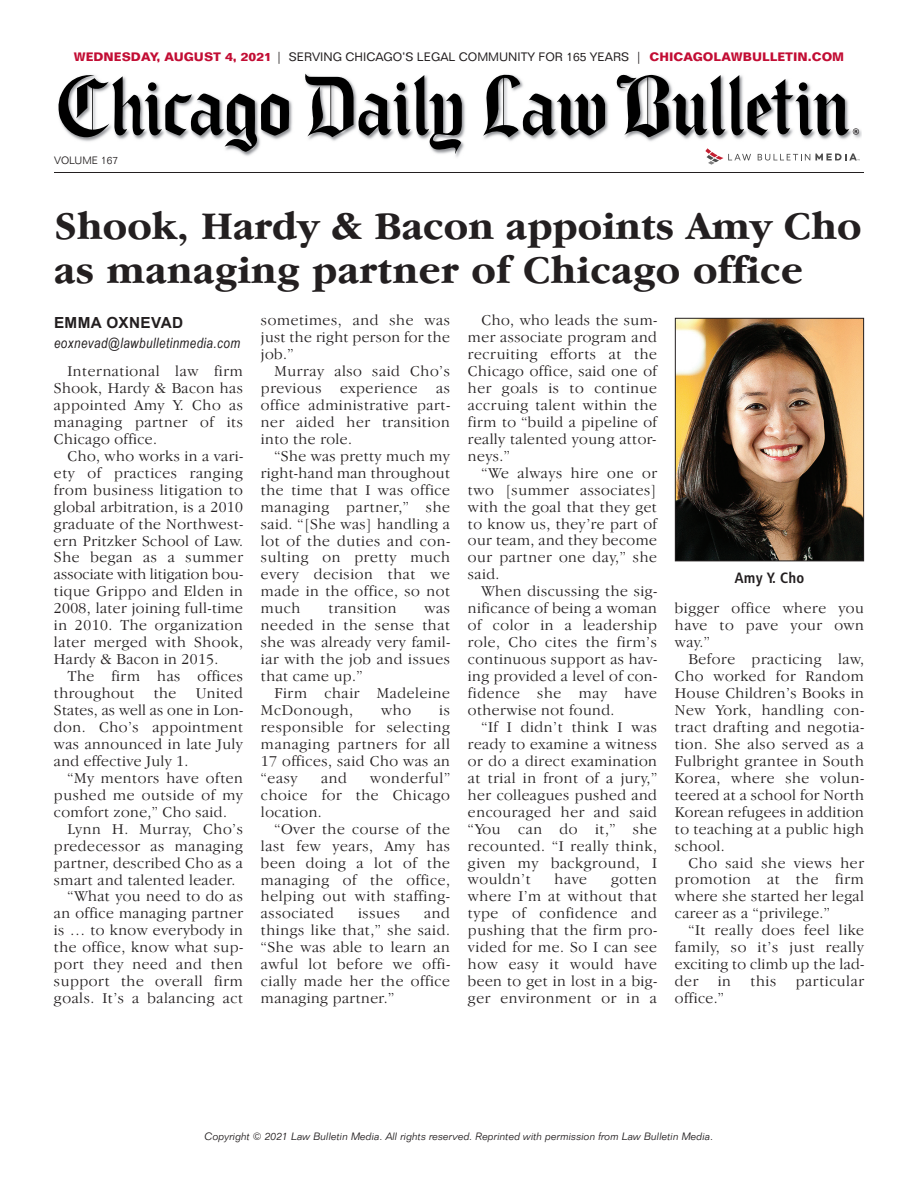
<style>
.page{position:relative;width:918px;height:1188px;background:#fff}
.page>*{position:absolute;margin:0;border:0;box-sizing:border-box;transform-origin:0 0}
.t1{font:700 40.5px/43.5px "Garamond IT Cby BT";letter-spacing:.01em;color:#231f20}
.t2{font:300 15.6px/17px "Garamond IT Cby BT";letter-spacing:.035em;color:#231f20;text-align:justify}
.t3{font:700 15.3px "Arial";letter-spacing:.025em;color:#231f20}
.t4{font:15px "Humanist 777 BT Bold Condensed B";letter-spacing:.015em;color:#231f20}
.t5{font:italic 14.25px "Arial Narrow";letter-spacing:.03em;color:#231f20}
.t6{font:700 12px "Folio BT";color:#c20d34}
.t7{font:italic 300 10.5px "Folio BT";color:#231f20}
.t8{font:300 10.5px "Folio BT";color:#231f20}
.s1{font-weight:400;color:#231f20}
</style>
<div class="page">
<img style="left:240px;top:73px;width:621px;height:87px">
<svg style="left:58px;top:73px;width:231px;height:79px"></svg>
<svg style="left:303px;top:74px;width:159px;height:80px"></svg>
<svg style="left:483px;top:73px;width:122px;height:64px"></svg>
<svg style="left:615px;top:74px;width:244px;height:63px"></svg>
<svg style="left:758px;top:153px;width:102px;height:8px"></svg>
<svg style="left:705px;top:148px;width:46px;height:17px"></svg>
<hr style="left:54px;top:172px;width:810px;height:1px;background:#231f20">
<img style="left:677px;top:320px;width:185px;height:239px">
<div style="left:675px;top:318px;width:189px;height:243px;border:1px solid #231f20"></div>
<p class="t6" style="left:74px;top:52px;width:772px">WEDNESDAY, AUGUST 4, 2021 <span class="s1">| SERVING CHICAGO’S LEGAL COMMUNITY FOR 165 YEARS |</span> CHICAGOLAWBULLETIN.COM</p>
<p class="t8" style="left:54px;top:156px;width:66px">VOLUME 167</p>
<h1 class="t1" style="left:54px;top:208px;width:809px">Shook, Hardy &amp; Bacon appoints Amy Cho as managing partner of Chicago office</h1>
<p class="t3" style="left:54px;top:314px;width:131px">EMMA OXNEVAD</p>
<p class="t5" style="left:54px;top:335px;width:188px">eoxnevad@lawbulletinmedia.com</p>
<p class="t2" style="left:54px;top:364px;width:191px;text-indent:14px">International law firm Shook, Hardy &amp; Bacon has appointed Amy Y. Cho as managing partner of its Chicago office.</p>
<p class="t2" style="left:54px;top:449px;width:191px;text-indent:14px">Cho, who works in a vari&shy;ety of practices ranging from business litigation to global arbitration, is a 2010 graduate of the Northwest&shy;ern Pritzker School of Law.<br>She began as a summer associate with litigation bou&shy;tique Grippo and Elden in 2008, later joining full-time in 2010. The organization later merged with Shook, Hardy &amp; Bacon in 2015.</p>
<p class="t2" style="left:54px;top:669px;width:191px;text-indent:14px">The firm has offices throughout the United States, as well as one in Lon&shy;don. Cho’s appointment was announced in late July and effective July 1.</p>
<p class="t2" style="left:54px;top:771px;width:191px;text-indent:14px">“My mentors have often pushed me outside of my comfort zone,” Cho said.</p>
<p class="t2" style="left:67px;top:822px;width:177px">Lynn H. Murray, Cho’s</p>
<p class="t2" style="left:54px;top:838px;width:191px">predecessor as managing</p>
<p class="t2" style="left:54px;top:855px;width:191px">partner, described Cho as a</p>
<p class="t2" style="left:54px;top:872px;width:183px">smart and talented leader.</p>
<p class="t2" style="left:67px;top:889px;width:177px">“What you need to do as</p>
<p class="t2" style="left:54px;top:906px;width:191px">an office managing partner</p>
<p class="t2" style="left:54px;top:923px;width:190px">is … to know everybody in</p>
<p class="t2" style="left:54px;top:940px;width:191px">the office, know what sup-</p>
<p class="t2" style="left:54px;top:957px;width:190px">port they need and then</p>
<p class="t2" style="left:54px;top:974px;width:191px">support the overall firm</p>
<p class="t2" style="left:54px;top:991px;width:191px">goals. It’s a balancing act</p>
<p class="t2" style="left:261px;top:313px;width:190px">sometimes, and she was just the right person for the job.”</p>
<p class="t2" style="left:261px;top:364px;width:191px;text-indent:14px">Murray also said Cho’s previous experience as office administrative part&shy;ner aided her transition into the role.</p>
<p class="t2" style="left:261px;top:449px;width:191px;text-indent:14px">“She was pretty much my right-hand man throughout the time that I was office managing partner,” she said. “[She was] handling a lot of the duties and con&shy;sulting on pretty much every decision that we made in the office, so not much</p>
<p class="t2" style="left:329px;top:601px;width:69px">transition</p>
<p class="t2" style="left:261px;top:601px;width:191px;text-indent:164px">was needed in the sense that she was already very famil&shy;iar with the job and issues that came up.”</p>
<p class="t2" style="left:261px;top:686px;width:191px;text-indent:14px">Firm chair Madeleine<br>McDonough,</p>
<p class="t2" style="left:381px;top:703px;width:31px">who</p>
<p class="t2" style="left:261px;top:703px;width:191px;text-indent:178px">is responsible for selecting managing partners for all 17 offices, said Cho was an “easy</p>
<p class="t2" style="left:261px;top:771px;width:190px;text-indent:109px">wonderful” choice for the Chicago location.</p>
<p class="t2" style="left:261px;top:822px;width:191px;text-indent:14px">“Over the course of the last few years, Amy has been doing a lot of the managing of the office, helping out with staffing&shy;associated</p>
<p class="t2" style="left:321px;top:771px;width:27px">and</p>
<p class="t2" style="left:261px;top:906px;width:191px;text-indent:163px">and things like that,” she said. “She was able to learn an awful lot before we offi&shy;cially made her the office managing partner.”</p>
<p class="t2" style="left:358px;top:906px;width:43px">issues</p>
<p class="t2" style="left:468px;top:313px;width:191px;text-indent:14px">Cho, who leads the sum&shy;mer associate program and recruiting efforts at the Chicago office, said one of her goals is to continue accruing talent within the firm to “build a pipeline of really talented young attor&shy;neys.”</p>
<p class="t2" style="left:468px;top:466px;width:191px;text-indent:14px">“We always hire one or two [summer associates] with the goal that they get to know us, they’re part of our team, and they become our partner one day,” she said.</p>
<p class="t2" style="left:468px;top:584px;width:191px;text-indent:14px">When discussing the sig&shy;nificance of being a woman of color in a leadership role, Cho cites the firm’s continuous support as hav&shy;ing provided a level of con&shy;fidence she may have otherwise not found.</p>
<p class="t2" style="left:468px;top:720px;width:191px;text-indent:14px">“If I didn’t think I was ready to examine a witness or do a direct examination at trial in front of a jury,” her colleagues pushed and encouraged her and said “You can do it,” she recounted. “I really think, given my background, I wouldn’t</p>
<p class="t2" style="left:555px;top:872px;width:34px">have</p>
<p class="t2" style="left:468px;top:872px;width:191px;text-indent:143px">gotten where I’m at without that type of confidence and pushing that the firm pro&shy;vided for me. So I can see how easy it would have been to get in lost in a big&shy;ger environment or in a</p>
<p class="t4" style="left:735px;top:572px;width:71px">Amy Y. Cho</p>
<p class="t2" style="left:675px;top:601px;width:191px">bigger office where you have to pave your own way.”</p>
<p class="t2" style="left:675px;top:652px;width:191px;text-indent:14px">Before practicing law, Cho worked for Random House Children’s Books in New York, handling con&shy;tract drafting and negotia&shy;tion. She also served as a Fulbright grantee in South Korea, where she volun&shy;teered at a school for North Korean refugees in addition to teaching at a public high school.</p>
<p class="t2" style="left:675px;top:855px;width:191px;text-indent:14px">Cho said she views her promotion at the firm where she started her legal career as a “privilege.”</p>
<p class="t2" style="left:675px;top:923px;width:191px;text-indent:14px">“It really does feel like family, so it’s just really exciting to climb up the lad&shy;der</p>
<p class="t2" style="left:718px;top:974px;width:15px">in</p>
<p class="t2" style="left:751px;top:974px;width:27px">this</p>
<p class="t2" style="left:796px;top:974px;width:70px">particular</p>
<p class="t2" style="left:675px;top:991px;width:50px">office.”</p>
<p class="t7" style="left:205px;top:1132px;width:510px">Copyright © 2021 Law Bulletin Media. All rights reserved. Reprinted with permission from Law Bulletin Media.</p>
</div>
